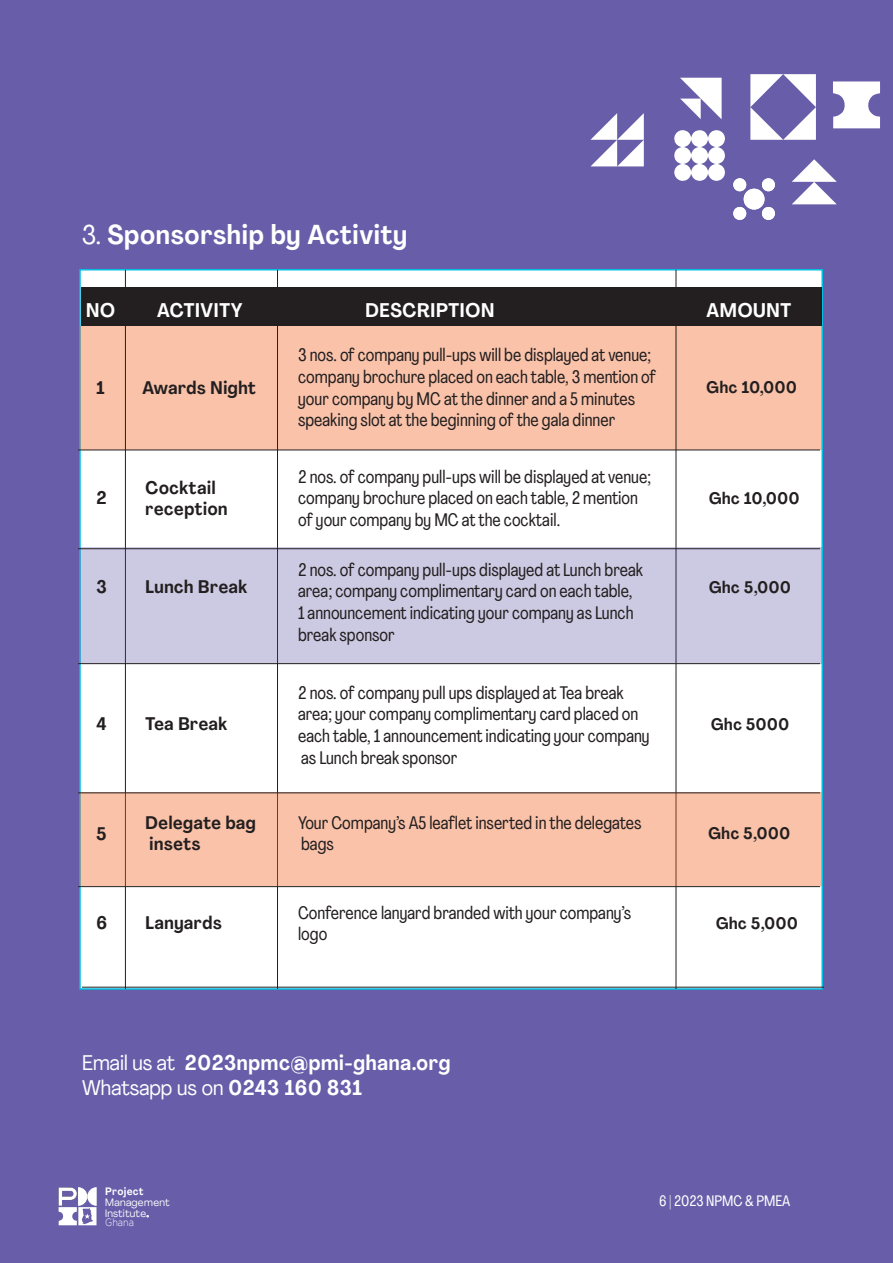
<style>
.page{position:relative;width:893px;height:1263px;background:#685da9}
.page>*{position:absolute;margin:0;border:0;box-sizing:border-box;transform-origin:0 0}
.t1{font:700 27px "Agrandir Text";color:#fff}
.t2{font:700 21px "Agrandir Text";color:#fff}
.t3{font:condensed 21px "Agrandir";color:#fff}
.t4{font:700 19.5px "Agrandir Text";color:#fff}
.t5{font:18px/21.6px "Agrandir Tight";color:#231f20}
.t6{font:700 18px/21.6px "Agrandir Text";color:#231f20}
.t7{font:700 16.5px "Agrandir Text";color:#231f20}
.t8{font:15px "Agrandir Tight";color:#fff}
.t9{font:10.65px/11.2px "Agrandir";letter-spacing:.02em;color:#fff;scale:.95 1}
.t10{font:700 10.65px "Agrandir Text";letter-spacing:.02em;color:#fff}
.t11{font:300 10.65px "Gotham";color:#fff;scale:.86 1}
.s1{font-family:"Agrandir";font-weight:400;font-stretch:condensed}
.s2{font-family:"Agrandir Text";font-weight:700;font-stretch:normal}
</style>
<div class="page">
<div style="left:79px;top:269px;width:744px;height:721px;background:#fff;border:2px solid #02c0e1"></div>
<svg style="left:59px;top:1187px;width:38px;height:38px"></svg>
<div style="left:80px;top:326px;width:742px;height:123px;background:#f9c2a9"></div>
<hr style="left:78px;top:450px;width:742px;height:1px;background:#231f20">
<hr style="left:125px;top:270px;width:1px;height:719px;background:#231f20">
<hr style="left:277px;top:270px;width:1px;height:719px;background:#231f20">
<hr style="left:676px;top:270px;width:1px;height:719px;background:#231f20">
<div style="left:81px;top:287px;width:47px;height:39px;background:#231f20"></div>
<div style="left:128px;top:287px;width:499px;height:39px;background:#231f20"></div>
<div style="left:625px;top:287px;width:103px;height:39px;background:#231f20"></div>
<div style="left:727px;top:287px;width:95px;height:39px;background:#231f20"></div>
<div style="left:80px;top:547px;width:742px;height:117px;background:#ccc9e2"></div>
<hr style="left:78px;top:548px;width:742px;height:1px;background:#231f20">
<hr style="left:78px;top:663px;width:742px;height:1px;background:#231f20">
<div style="left:80px;top:792px;width:742px;height:94px;background:#f9c2a9"></div>
<hr style="left:78px;top:793px;width:742px;height:1px;background:#231f20">
<hr style="left:78px;top:886px;width:742px;height:1px;background:#231f20">
<hr style="left:82px;top:987px;width:742px;height:1px;background:#231f20">
<svg style="left:590px;top:113px;width:54px;height:53px"></svg>
<svg style="left:792px;top:159px;width:45px;height:45px"></svg>
<svg style="left:833px;top:81px;width:47px;height:47px"></svg>
<svg style="left:674px;top:130px;width:51px;height:51px"></svg>
<svg style="left:680px;top:78px;width:42px;height:41px"></svg>
<div style="left:744px;top:189px;width:20px;height:21px;background:#fff;border-radius:50%"></div>
<div style="left:733px;top:178px;width:13px;height:13px;background:#fff;border-radius:50%"></div>
<div style="left:762px;top:178px;width:13px;height:13px;background:#fff;border-radius:50%"></div>
<div style="left:733px;top:207px;width:13px;height:13px;background:#fff;border-radius:50%"></div>
<div style="left:762px;top:207px;width:13px;height:13px;background:#fff;border-radius:50%"></div>
<svg style="left:750px;top:74px;width:66px;height:66px"></svg>
<h1 class="t1" style="left:82px;top:218px;width:327px"><span class="s1">3.</span> Sponsorship by Activity</h1>
<p class="t4" style="left:86px;top:298px;width:31px">NO</p>
<p class="t4" style="left:157px;top:298px;width:88px">ACTIVITY</p>
<p class="t4" style="left:365px;top:298px;width:131px">DESCRIPTION</p>
<p class="t4" style="left:706px;top:298px;width:87px">AMOUNT</p>
<p class="t5" style="left:298px;top:344px;width:359px">3 nos. of company pull-ups will be displayed at venue; company brochure placed on each table, 3 mention of your company by MC at the dinner and a 5 minutes speaking slot at the beginning of the gala dinner</p>
<p class="t5" style="left:298px;top:465px;width:354px">2 nos. of company pull-ups will be displayed at venue; company brochure placed on each table, 2 mention of your company by MC at the cocktail.</p>
<p class="t6" style="left:96px;top:376px;width:10px">1</p>
<p class="t6" style="left:142px;top:376px;width:115px">Awards Night</p>
<p class="t7" style="left:706px;top:377px;width:92px">Ghc 10,000</p>
<p class="t6" style="left:145px;top:476px;width:84px">Cocktail reception</p>
<p class="t6" style="left:96px;top:487px;width:12px">2</p>
<p class="t7" style="left:709px;top:488px;width:92px">Ghc 10,000</p>
<p class="t5" style="left:298px;top:558px;width:346px">2 nos. of company pull-ups displayed at Lunch break area; company complimentary card on each table, 1 announcement indicating your company as Lunch break sponsor</p>
<p class="t6" style="left:96px;top:576px;width:12px">3</p>
<p class="t6" style="left:145px;top:576px;width:104px">Lunch Break</p>
<p class="t7" style="left:709px;top:577px;width:84px">Ghc 5,000</p>
<p class="t5" style="left:298px;top:681px;width:353px">2 nos. of company pull ups displayed at Tea break area; your company complimentary card placed on each table, 1 announcement indicating your company as Lunch break sponsor</p>
<p class="t6" style="left:96px;top:712px;width:12px">4</p>
<p class="t6" style="left:145px;top:712px;width:84px">Tea Break</p>
<p class="t7" style="left:711px;top:714px;width:80px">Ghc 5000</p>
<p class="t5" style="left:298px;top:811px;width:345px">Your Company’s A5 leaflet inserted in the delegates bags</p>
<p class="t6" style="left:145px;top:811px;width:112px">Delegate bag insets</p>
<p class="t6" style="left:96px;top:822px;width:12px">5</p>
<p class="t7" style="left:708px;top:823px;width:84px">Ghc 5,000</p>
<p class="t5" style="left:298px;top:901px;width:334px">Conference lanyard branded with your company’s logo</p>
<p class="t6" style="left:96px;top:912px;width:13px">6</p>
<p class="t6" style="left:145px;top:912px;width:78px">Lanyards</p>
<p class="t7" style="left:716px;top:913px;width:84px">Ghc 5,000</p>
<p class="t2" style="left:82px;top:1049px;width:370px"><span class="s1">Email us at</span> 2023npmc@pmi-ghana.org</p>
<p class="t3" style="left:82px;top:1075px;width:282px">Whatsapp us on <span class="s2">0243 160 831</span></p>
<p class="t10" style="left:105px;top:1185px;width:40px">Project</p>
<p class="t9" style="left:105px;top:1196px;width:70px">Management<br>Institute</p>
<p class="t11" style="left:105px;top:1216px;width:35px">Ghana</p>
<p class="t8" style="left:659px;top:1192px;width:133px">6 | 2023 NPMC &amp; PMEA</p>
</div>
